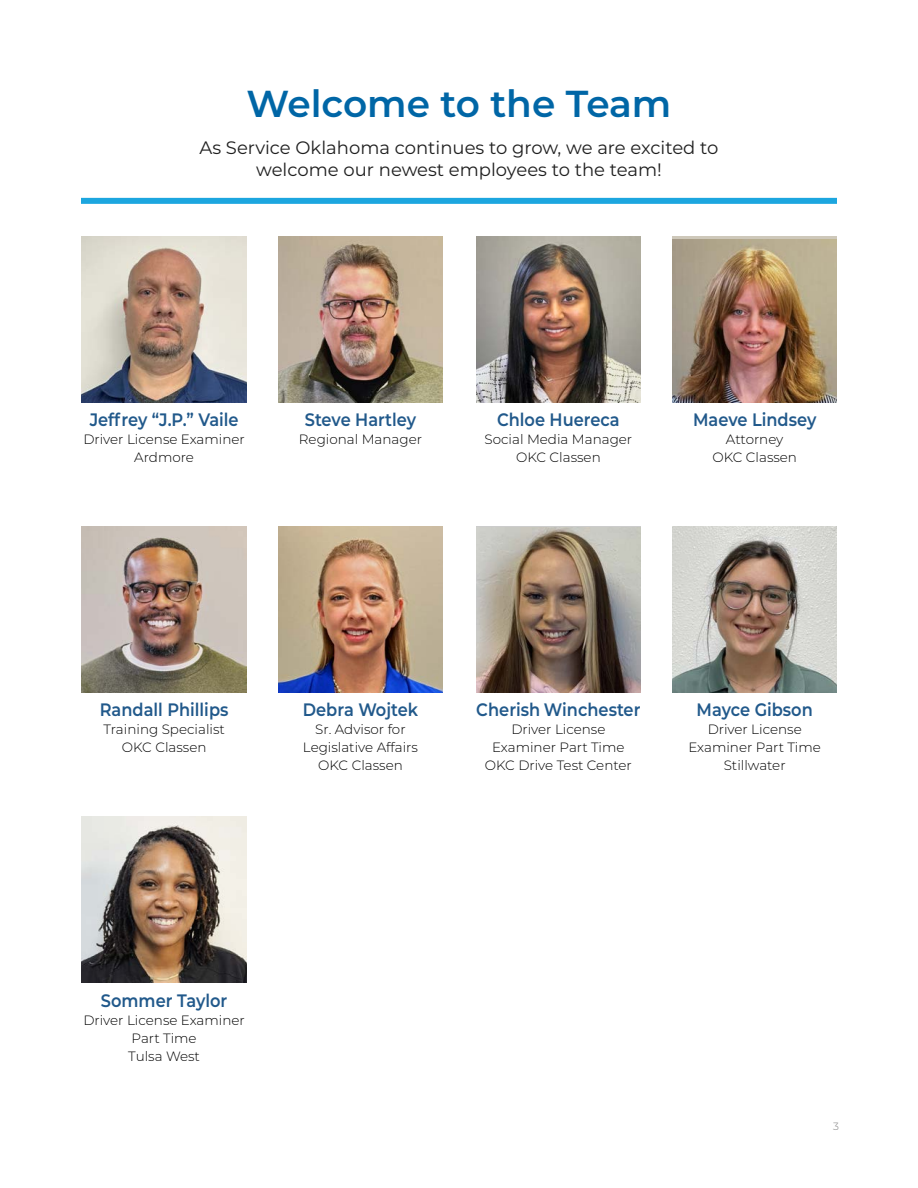
<style>
.page{position:relative;width:918px;height:1188px;background:#fff}
.page>*{position:absolute;margin:0;border:0;box-sizing:border-box;transform-origin:0 0}
._25pt_Size_Align_Center{font:600 37.5px "Montserrat";color:#0066a6}
.Name{font:600 18px "Montserrat";color:#21598b;scale:.9 1}
.Body-12{font:18px "Montserrat";color:#1f1f1f}
.Title-Location{font:300 13.5px/18px "Montserrat";color:#000;text-align:center}
.t1{font:300 10.5px "Montserrat";color:#7f7f7f}
</style>
<div class="page">
<img style="left:82px;top:236px;width:164px;height:166px">
<img style="left:82px;top:527px;width:164px;height:165px">
<img style="left:82px;top:817px;width:164px;height:166px">
<img style="left:278px;top:236px;width:165px;height:166px">
<img style="left:278px;top:527px;width:165px;height:165px">
<img style="left:476px;top:236px;width:165px;height:166px">
<img style="left:476px;top:527px;width:165px;height:165px">
<div style="left:672px;top:236px;width:165px;height:166px;background:linear-gradient(to right,#cec8ba,#cec8ba)"></div>
<img style="left:672px;top:240px;width:165px;height:162px">
<img style="left:672px;top:527px;width:165px;height:165px">
<div style="left:81px;top:198px;width:756px;height:6px;background:#1ca6df"></div>
<p class="_25pt_Size_Align_Center" style="left:247px;top:77px;width:426px">Welcome to the Team</p>
<p class="Body-12" style="left:200px;top:135px;width:520px">As Service Oklahoma continues to grow, we are excited to</p>
<p class="Body-12" style="left:256px;top:157px;width:407px">welcome our newest employees to the team!</p>
<p class="Name" style="left:90px;top:407px;width:167px">Jeffrey “J.P.” Vaile</p>
<p class="Title-Location" style="left:83px;top:430px;width:163px">Driver License Examiner</p>
<p class="Title-Location" style="left:134px;top:448px;width:61px">Ardmore</p>
<p class="Name" style="left:305px;top:407px;width:125px">Steve Hartley</p>
<p class="Title-Location" style="left:299px;top:430px;width:125px">Regional Manager</p>
<p class="Name" style="left:497px;top:407px;width:138px">Chloe Huereca</p>
<p class="Title-Location" style="left:485px;top:430px;width:149px">Social Media Manager</p>
<p class="Title-Location" style="left:516px;top:448px;width:86px">OKC Classen</p>
<p class="Name" style="left:693px;top:407px;width:138px">Maeve Lindsey</p>
<p class="Title-Location" style="left:726px;top:430px;width:59px">Attorney</p>
<p class="Title-Location" style="left:712px;top:448px;width:86px">OKC Classen</p>
<p class="Name" style="left:100px;top:697px;width:144px">Randall Phillips</p>
<p class="Title-Location" style="left:103px;top:720px;width:123px">Training Specialist</p>
<p class="Title-Location" style="left:122px;top:738px;width:86px">OKC Classen</p>
<p class="Name" style="left:303px;top:697px;width:130px">Debra Wojtek</p>
<p class="Title-Location" style="left:315px;top:720px;width:92px">Sr. Advisor for</p>
<p class="Title-Location" style="left:303px;top:738px;width:117px">Legislative Affairs</p>
<p class="Title-Location" style="left:318px;top:756px;width:86px">OKC Classen</p>
<p class="Name" style="left:476px;top:697px;width:184px">Cherish Winchester</p>
<p class="Title-Location" style="left:511px;top:720px;width:96px">Driver License</p>
<p class="Title-Location" style="left:492px;top:738px;width:134px">Examiner Part Time</p>
<p class="Title-Location" style="left:485px;top:756px;width:149px">OKC Drive Test Center</p>
<p class="Name" style="left:697px;top:697px;width:131px">Mayce Gibson</p>
<p class="Title-Location" style="left:708px;top:720px;width:96px">Driver License</p>
<p class="Title-Location" style="left:689px;top:738px;width:134px">Examiner Part Time</p>
<p class="Title-Location" style="left:724px;top:756px;width:63px">Stillwater</p>
<p class="Name" style="left:101px;top:987px;width:142px">Sommer Taylor</p>
<p class="Title-Location" style="left:83px;top:1010px;width:163px">Driver License Examiner<br>Part Time</p>
<p class="Title-Location" style="left:128px;top:1046px;width:73px">Tulsa West</p>
<p class="t1" style="left:833px;top:1119px;width:7px">3</p>
</div>
